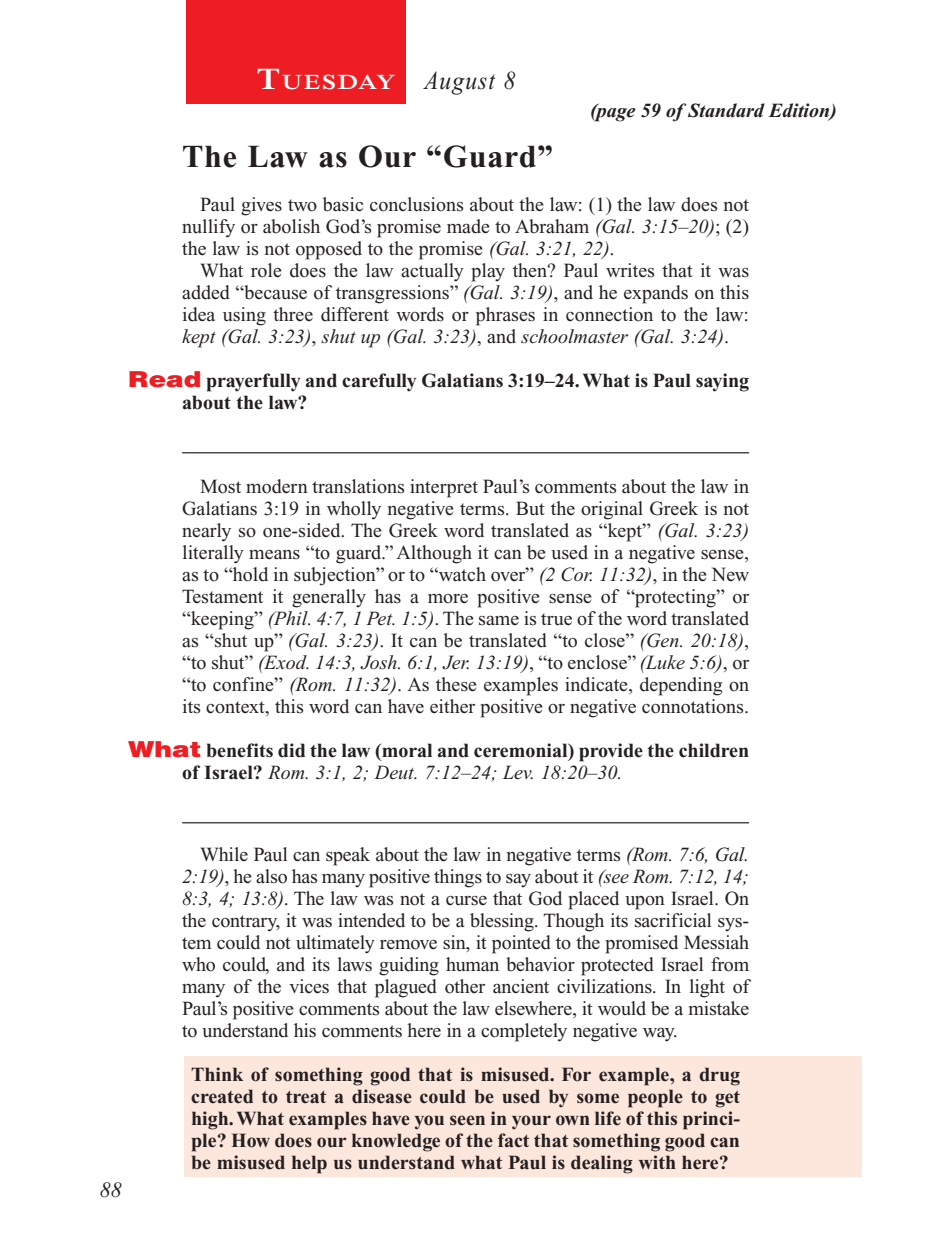
<style>
.page{position:relative;width:936px;height:1260px;background:#fff}
.page>*{position:absolute;margin:0;border:0;box-sizing:border-box;transform-origin:0 0}
.Head{font:700 32px "Times New Roman PS Std";letter-spacing:.025em;color:#231f20}
.Lesson_Dates{font:italic 26px "Times New Roman PS Std";letter-spacing:.05em;color:#231f20;scale:.9 1}
.t1{font:italic 22px "Times New Roman PS Std";color:#231f20}
.Daily_Header{font:600 21px "Times NRMT Std";letter-spacing:.07em;color:#fff;scale:1.1 1}
.Body{font:20px/22px "Times New Roman PS Std";letter-spacing:-.01em;color:#231f20;text-align:justify}
.x-screened_box-text{font:700 20px/22px "Times New Roman PS Std";color:#231f20;text-align:justify}
.Question{font:700 20px/22px "Times New Roman PS Std";color:#231f20}
.Page_from_SE{font:italic 700 20px "Times New Roman PS Std";color:#231f20}
.s1{font-size:30px}
.s2{font-style:italic}
.s3{font-family:"Helvetica LT Std";font-weight:900;font-size:22px;color:#ee1d23}
.s4{font-weight:400;font-style:italic}
</style>
<div class="page">
<div style="left:186px;top:0;width:220px;height:103px;background:#ee1d23"></div>
<div style="left:184px;top:1056px;width:677px;height:120px;background:#fde7dc"></div>
<hr style="left:182px;top:452px;width:567px;height:1px;background:#231f20">
<hr style="left:182px;top:822px;width:567px;height:1px;background:#231f20">
<p class="Daily_Header" style="left:257px;top:70px;width:127px"><span class="s1">T</span>UESDAY</p>
<p class="Lesson_Dates" style="left:425px;top:66px;width:102px">August 8</p>
<p class="Page_from_SE" style="left:590px;top:100px;width:248px">(page 59 of Standard Edition)</p>
<p class="Head" style="left:182px;top:138px;width:373px">The Law as Our “Guard”</p>
<p class="Body" style="left:182px;top:193px;width:569px;text-indent:18px">Paul gives two basic conclusions about the law: (1) the law does not nullify or abolish God’s promise made to Abraham <span class="s2">(Gal. 3:15–20)</span>; (2) the law is not opposed to the promise <span class="s2">(Gal. 3:21, 22)</span>.</p>
<p class="Body" style="left:182px;top:259px;width:569px;text-indent:18px">What role does the law actually play then? Paul writes that it was added “because of transgressions” <span class="s2">(Gal. 3:19)</span>, and he expands on this idea using three different words or phrases in connection to the law: <span class="s2">kept (Gal. 3:23)</span>, <span class="s2">shut up (Gal. 3:23)</span>, and <span class="s2">schoolmaster (Gal. 3:24)</span>.</p>
<p class="Question" style="left:182px;top:369px;width:568px;text-indent:-54px"><span class="s3">Read</span> prayerfully and carefully Galatians 3:19–24. What is Paul saying about the law?</p>
<p class="Body" style="left:182px;top:475px;width:569px;text-indent:18px">Most modern translations interpret Paul’s comments about the law in Galatians 3:19 in wholly negative terms. But the original Greek is not nearly so one-sided. The Greek word translated as “kept” <span class="s2">(Gal. 3:23) </span>literally means “to guard.” Although it can be used in a negative sense, as to “hold in subjection” or to “watch over” <span class="s2">(2 Cor. 11:32)</span>, in the New Testament it generally has a more positive sense of “protecting” or “keeping” <span class="s2">(Phil. 4:7, 1 Pet. 1:5)</span>. The same is true of the word translated as “shut up” <span class="s2">(Gal. 3:23)</span>. It can be translated “to close” <span class="s2">(Gen. 20:18)</span>, “to shut” <span class="s2">(Exod. 14:3, Josh. 6:1, Jer. 13:19)</span>, “to enclose” <span class="s2">(Luke 5:6)</span>, or “to confine” <span class="s2">(Rom. 11:32)</span>. As these examples indicate, depending on its context, this word can have either positive or negative connotations.</p>
<p class="Question" style="left:182px;top:739px;width:569px;text-indent:-54px"><span class="s3">What</span> benefits did the law (moral and ceremonial) provide the children of Israel? <span class="s4">Rom. 3:1, 2; Deut. 7:12–24; Lev. 18:20–30.</span></p>
<p class="t1" style="left:100px;top:1178px;width:23px">88</p>
<p class="Body" style="left:182px;top:843px;width:569px;text-align:left;text-indent:18px">While Paul can speak about the law in negative terms <span class="s2">(Rom. 7:6, Gal.<br>2:19)</span>, he also has many positive things to say about it <span class="s2">(see Rom. 7:12, 14; 8:3, 4; 13:8)</span>. The law was not a curse that God placed upon Israel. On the contrary, it was intended to be a blessing. Though its sacrificial sys&shy;tem could not ultimately remove sin, it pointed to the promised Messiah who could, and its laws guiding human behavior protected Israel from many of the vices that plagued other ancient civilizations. In light of Paul’s positive comments about the law elsewhere, it would be a mistake to understand his comments here in a completely negative way.</p>
<p class="x-screened_box-text" style="left:191px;top:1063px;width:551px">Think of something good that is misused. For example, a drug created to treat a disease could be used by some people to get high. What examples have you seen in your own life of this princi&shy;ple? How does our knowledge of the fact that something good can be misused help us understand what Paul is dealing with here?</p>
</div>
